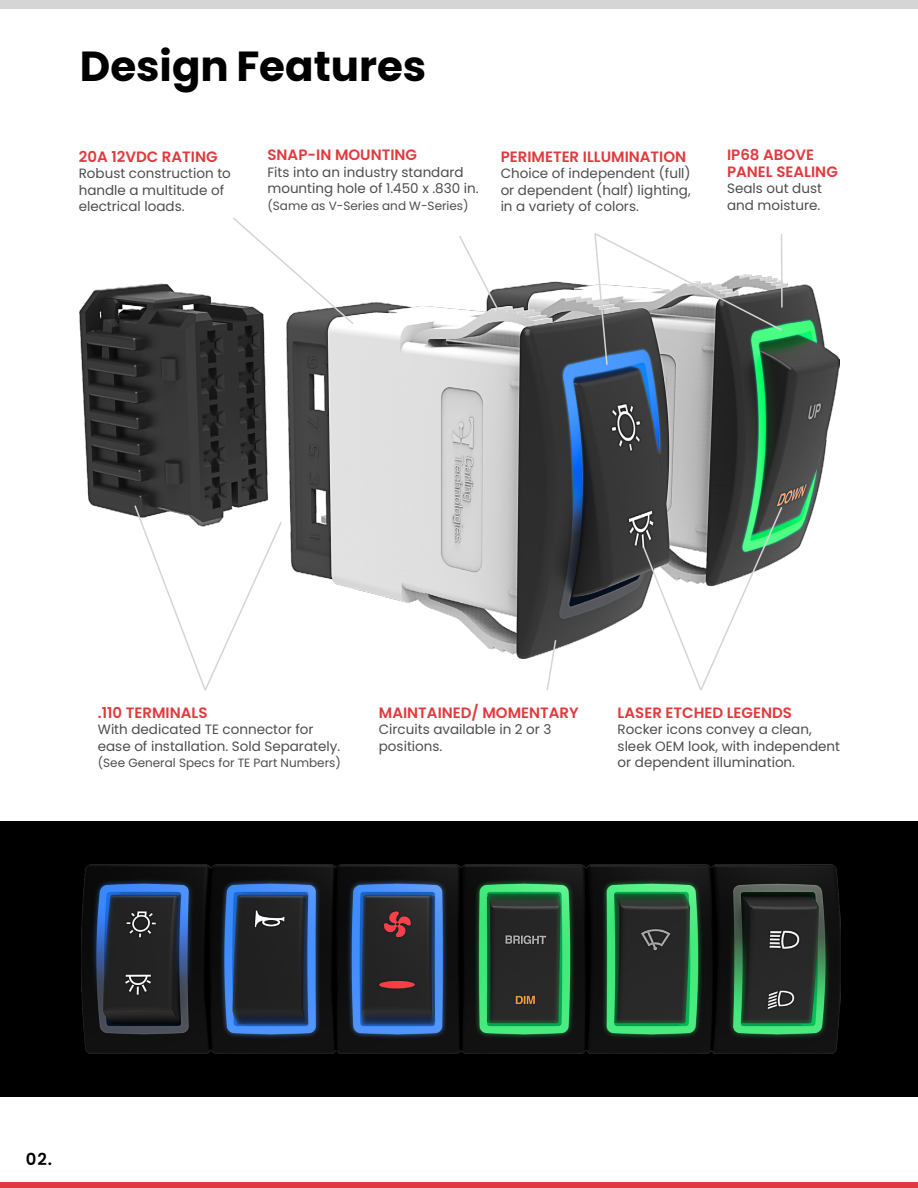
<style>
.page{position:relative;width:918px;height:1188px;background:#fff}
.page>*{position:absolute;margin:0;border:0;box-sizing:border-box;transform-origin:0 0}
.t1{font:700 42px "Poppins";color:#000}
.t2{font:600 16.5px "Poppins";color:#000}
.t3{font:600 15px/16.5px "Poppins";color:#e03a3e}
.t4{font:13.5px/16.5px "Poppins";color:#4d4d4f}
.t5{font:12px "Poppins";color:#4d4d4f}
</style>
<div class="page">
<div style="left:0;top:1182px;width:918px;height:6px;background:#e03a3e"></div>
<div style="left:0;top:0;width:918px;height:9px;background:#d6d5d5"></div>
<img style="left:80px;top:281px;width:759px;height:378px">
<svg style="left:458px;top:236px;width:44px;height:80px"></svg>
<svg style="left:231px;top:217px;width:124px;height:109px"></svg>
<svg style="left:133px;top:504px;width:150px;height:187px"></svg>
<svg style="left:545px;top:638px;width:12px;height:52px"></svg>
<svg style="left:642px;top:505px;width:142px;height:186px"></svg>
<svg style="left:593px;top:233px;width:191px;height:133px"></svg>
<hr style="left:781px;top:234px;width:2px;height:74px;background:#d6d5d5">
<div style="left:0;top:821px;width:918px;height:275px;background:#000"></div>
<img style="left:81px;top:864px;width:759px;height:189px">
<h1 class="t1" style="left:80px;top:42px;width:348px">Design Features</h1>
<p class="t3" style="left:79px;top:149px;width:140px">20A 12VDC RATING</p>
<p class="t4" style="left:79px;top:166px;width:154px">Robust construction to handle a multitude of electrical loads.</p>
<p class="t3" style="left:267px;top:147px;width:151px">SNAP-IN MOUNTING</p>
<p class="t4" style="left:267px;top:164px;width:213px">Fits into an industry standard mounting hole of 1.450 x .830 in.</p>
<p class="t5" style="left:267px;top:199px;width:203px">(Same as V-Series and W-Series)</p>
<p class="t3" style="left:501px;top:149px;width:187px">PERIMETER ILLUMINATION</p>
<p class="t4" style="left:501px;top:166px;width:192px;text-align:justify">Choice of independent (full) or dependent (half) lighting, in a variety of colors.</p>
<p class="t3" style="left:727px;top:147px;width:112px">IP68 ABOVE<br>PANEL SEALING</p>
<p class="t4" style="left:727px;top:180px;width:96px">Seals out dust and moisture.</p>
<p class="t3" style="left:98px;top:704px;width:111px">.110 TERMINALS</p>
<p class="t4" style="left:98px;top:721px;width:244px">With dedicated TE connector for ease of installation. Sold Separately.</p>
<p class="t5" style="left:98px;top:756px;width:245px">(See General Specs for TE Part Numbers)</p>
<p class="t3" style="left:379px;top:704px;width:201px">MAINTAINED/ MOMENTARY</p>
<p class="t4" style="left:379px;top:721px;width:174px">Circuits available in 2 or 3 positions.</p>
<p class="t3" style="left:618px;top:704px;width:176px">LASER ETCHED LEGENDS</p>
<p class="t4" style="left:618px;top:721px;width:224px">Rocker icons convey a clean, sleek OEM look, with independent or dependent illumination.</p>
<p class="t2" style="left:26px;top:1149px;width:28px">02.</p>
</div>
